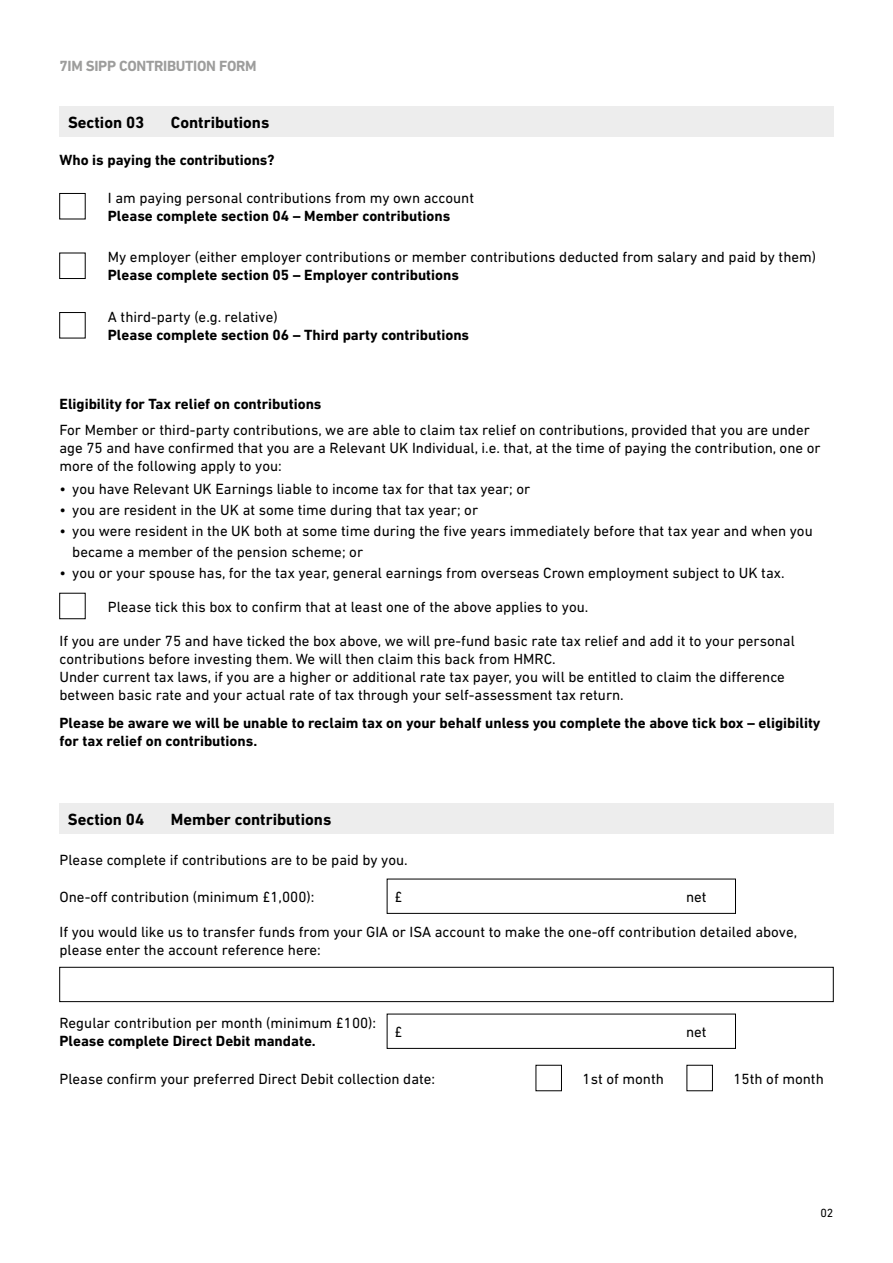
<style>
.page{position:relative;width:893px;height:1263px;background:#fff}
.page>*{position:absolute;margin:0;border:0;box-sizing:border-box;transform-origin:0 0}
.t1{font:700 16.5px "DIN Next LT Pro";color:#000}
.t2{font:15px/18px "DIN Next LT Pro";color:#000}
.t3{font:700 15px/18px "DIN Next LT Pro";color:#000}
.t4{font:700 15px "DIN Next LT Pro";letter-spacing:-.02em;color:#9d9d9c}
.t5{font:12px "DIN Next LT Pro";color:#000}
</style>
<div class="page">
<div style="left:60px;top:106px;width:107px;height:31px;background:#ededed"></div>
<div style="left:162px;top:106px;width:671px;height:31px;background:#ededed"></div>
<div style="left:60px;top:967px;width:773px;height:35px;border:1px solid #000"></div>
<div style="left:687px;top:1065px;width:26px;height:26px;border:1px solid #000"></div>
<div style="left:59px;top:804px;width:108px;height:30px;background:#ededed"></div>
<div style="left:162px;top:804px;width:671px;height:30px;background:#ededed"></div>
<p class="t4" style="left:60px;top:57px;width:199px">7IM SIPP CONTRIBUTION FORM</p>
<p class="t1" style="left:68px;top:112px;width:78px">Section 03</p>
<p class="t1" style="left:171px;top:112px;width:100px">Contributions</p>
<p class="t3" style="left:60px;top:151px;width:217px">Who is paying the contributions?</p>
<p class="t2" style="left:108px;top:189px;width:368px">I am paying personal contributions from my own account</p>
<p class="t3" style="left:108px;top:207px;width:344px">Please complete section 04 – Member contributions</p>
<p class="t2" style="left:108px;top:248px;width:710px">My employer (either employer contributions or member contributions deducted from salary and paid by them)</p>
<p class="t3" style="left:108px;top:266px;width:353px">Please complete section 05 – Employer contributions</p>
<p class="t2" style="left:108px;top:308px;width:171px">A third-party (e.g. relative)</p>
<p class="t3" style="left:108px;top:326px;width:363px">Please complete section 06 – Third party contributions</p>
<p class="t3" style="left:60px;top:395px;width:264px">Eligibility for Tax relief on contributions</p>
<p class="t2" style="left:60px;top:421px;width:763px">For Member or third-party contributions, we are able to claim tax relief on contributions, provided that you are under age 75 and have confirmed that you are a Relevant UK Individual, i.e. that, at the time of paying the contribution, one or more of the following apply to you:</p>
<p class="t2" style="left:60px;top:480px;width:472px">• you have Relevant UK Earnings liable to income tax for that tax year; or</p>
<p class="t2" style="left:60px;top:501px;width:420px">• you are resident in the UK at some time during that tax year; or</p>
<p class="t2" style="left:72px;top:520px;width:742px;line-height:21px;text-indent:-13px">• you were resident in the UK both at some time during the five years immediately before that tax year and when you became a member of the pension scheme; or</p>
<p class="t2" style="left:60px;top:564px;width:726px">• you or your spouse has, for the tax year, general earnings from overseas Crown employment subject to UK tax.</p>
<p class="t2" style="left:108px;top:597px;width:482px">Please tick this box to confirm that at least one of the above applies to you.</p>
<p class="t2" style="left:60px;top:632px;width:737px">If you are under 75 and have ticked the box above, we will pre-fund basic rate tax relief and add it to your personal contributions before investing them. We will then claim this back from HMRC.<br>Under current tax laws, if you are a higher or additional rate tax payer, you will be entitled to claim the difference between basic rate and your actual rate of tax through your self-assessment tax return.</p>
<p class="t3" style="left:60px;top:714px;width:762px">Please be aware we will be unable to reclaim tax on your behalf unless you complete the above tick box – eligibility for tax relief on contributions.</p>
<p class="t1" style="left:68px;top:810px;width:78px">Section 04</p>
<p class="t1" style="left:171px;top:810px;width:162px">Member contributions</p>
<p class="t2" style="left:60px;top:851px;width:350px">Please complete if contributions are to be paid by you.</p>
<p class="t2" style="left:60px;top:887px;width:256px">One-off contribution (minimum £1,000):</p>
<p class="t2" style="left:394px;top:887px;width:10px">£</p>
<p class="t2" style="left:686px;top:887px;width:22px">net</p>
<p class="t2" style="left:60px;top:923px;width:739px">If you would like us to transfer funds from your GIA or ISA account to make the one-off contribution detailed above, please enter the account reference here:</p>
<p class="t2" style="left:60px;top:1013px;width:318px">Regular contribution per month (minimum £100):</p>
<p class="t3" style="left:60px;top:1032px;width:258px">Please complete Direct Debit mandate.</p>
<p class="t2" style="left:394px;top:1022px;width:10px">£</p>
<p class="t2" style="left:686px;top:1022px;width:22px">net</p>
<p class="t2" style="left:60px;top:1069px;width:377px">Please confirm your preferred Direct Debit collection date:</p>
<p class="t2" style="left:583px;top:1069px;width:83px">1st of month</p>
<p class="t2" style="left:733px;top:1069px;width:92px">15th of month</p>
<p class="t5" style="left:820px;top:1206px;width:15px">02</p>
</div>
